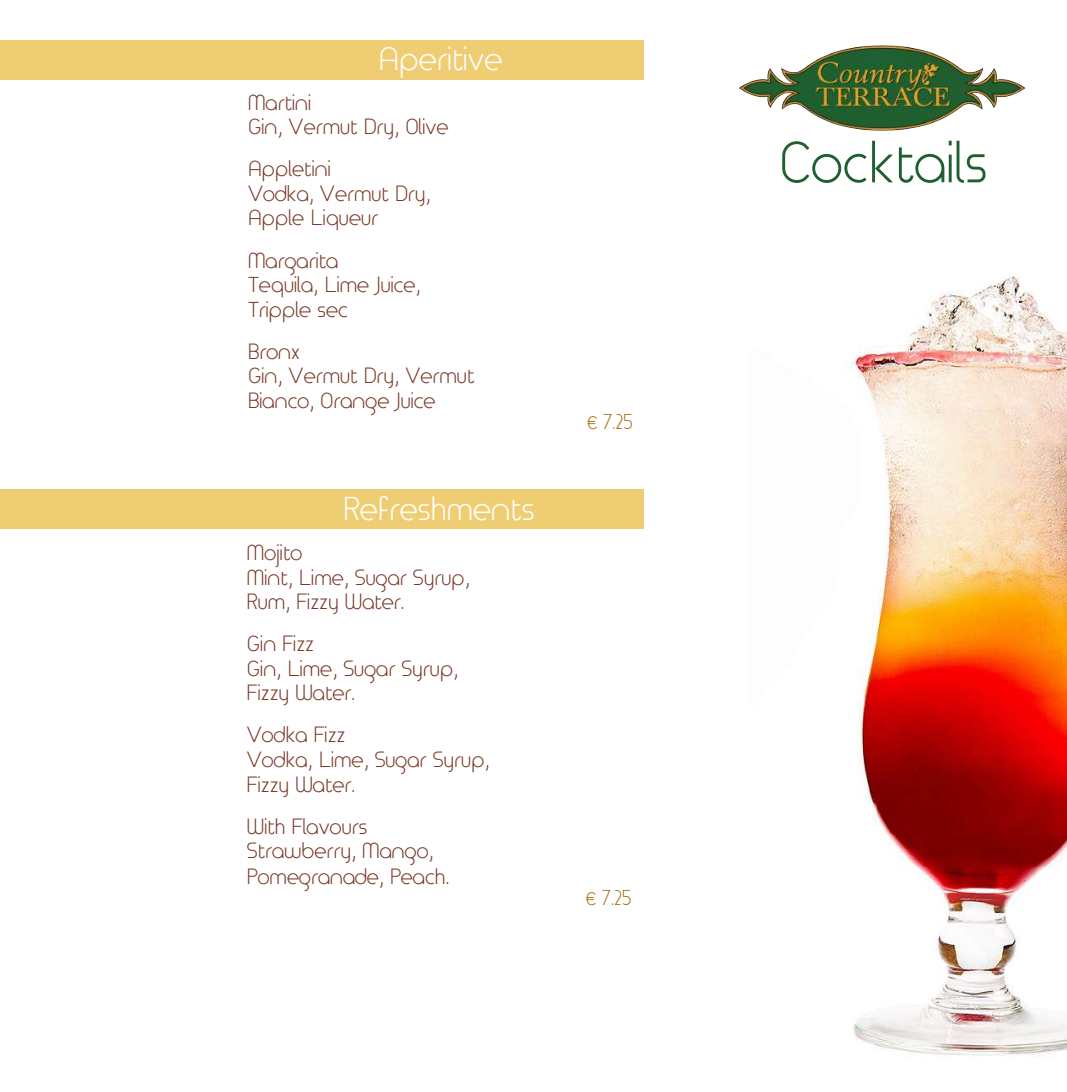
<style>
.page{position:relative;width:1067px;height:1092px;background:#fff}
.page>*{position:absolute;margin:0;border:0;box-sizing:border-box;transform-origin:0 0}
.t1{font:55.48px "Time Burner";color:#1f5f30}
.t2{font:31.5px "Time Burner";color:#fff}
.t3{font:21px/24.5px "Time Burner";color:#773726}
.t4{font:17.5px "Time Burner";color:#a46907}
</style>
<div class="page">
<div style="left:0;top:489px;width:644px;height:39px;background:#efce73"></div>
<div style="left:0;top:40px;width:644px;height:39px;background:#efce73"></div>
<img style="left:739px;top:45px;width:286px;height:86px">
<img style="left:845px;top:276px;width:222px;height:781px">
<h2 class="t2" style="left:378px;top:41px;width:126px">Aperitive</h2>
<p class="t3" style="left:248px;top:92px;width:202px">Martini<br>Gin, Vermut Dry, Olive</p>
<p class="t3" style="left:248px;top:158px;width:184px">Appletini<br>Vodka, Vermut Dry,<br>Apple Liqueur</p>
<p class="t3" style="left:248px;top:249px;width:174px">Margarita<br>Tequila, Lime Juice,<br>Tripple sec</p>
<p class="t3" style="left:248px;top:340px;width:228px">Bronx<br>Gin, Vermut Dry, Vermut<br>Bianco, Orange Juice</p>
<h2 class="t2" style="left:343px;top:491px;width:193px">Refreshments</h2>
<p class="t3" style="left:247px;top:542px;width:224px">Mojito<br>Mint, Lime, Sugar Syrup,<br>Rum, Fizzy Water.</p>
<p class="t3" style="left:247px;top:633px;width:213px">Gin Fizz<br>Gin, Lime, Sugar Syrup,<br>Fizzy Water.</p>
<p class="t3" style="left:247px;top:724px;width:244px">Vodka Fizz<br>Vodka, Lime, Sugar Syrup,<br>Fizzy Water.</p>
<p class="t3" style="left:247px;top:814px;width:204px;line-height:25.4px">With Flavours<br>Strawberry, Mango,<br>Pomegranade, Peach.</p>
<p class="t4" style="left:587px;top:412px;width:47px">€ 7.25</p>
<p class="t4" style="left:585px;top:889px;width:47px">€ 7.25</p>
<h1 class="t1" style="left:779px;top:131px;width:210px">Cocktails</h1>
</div>
